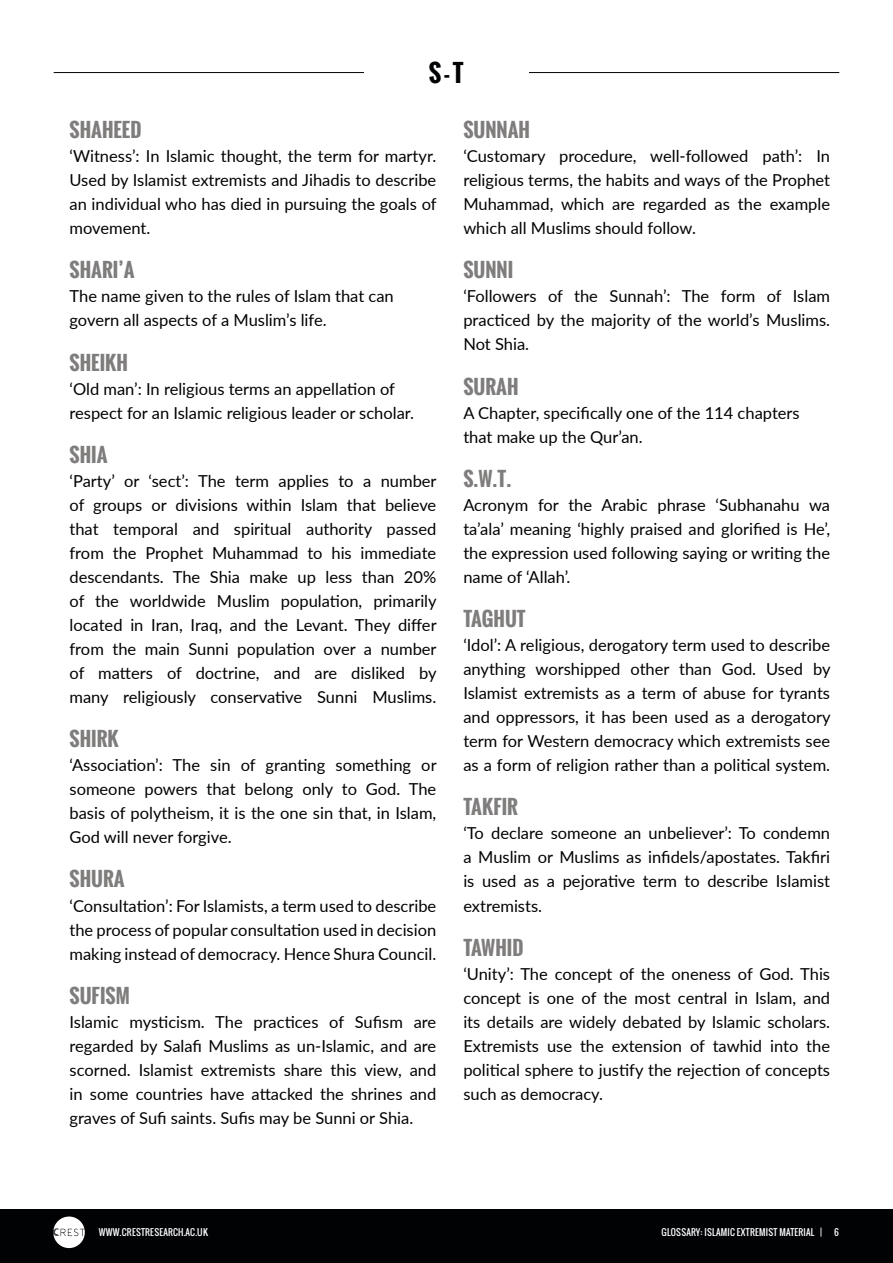
<style>
.page{position:relative;width:893px;height:1263px;background:#fff}
.page>*{position:absolute;margin:0;border:0;box-sizing:border-box;transform-origin:0 0}
.t1{font:700 24px "Oswald";color:#010203}
.Glossary_Headings{font:700 19.5px "Oswald";color:#7f7c7c}
.t2{font:16.5px/24px "Lato";color:#010203;text-align:justify}
.t3{font:9px "Oswald";letter-spacing:.025em;color:#fff}
.t4{font:3.75px/4.1px "DIN Bold Alternate";letter-spacing:-.075em;color:#fff}
</style>
<div class="page">
<div style="left:0;top:1209px;width:893px;height:54px;background:#010203"></div>
<svg style="left:53px;top:1216px;width:32px;height:32px"></svg>
<hr style="left:54px;top:72px;width:785px;height:1px;background:#010203">
<div style="left:364px;top:54px;width:164px;height:36px;background:#fff"></div>
<p class="t1" style="left:429px;top:55px;width:36px">S - T</p>
<p class="Glossary_Headings" style="left:70px;top:115px;width:73px">SHAHEED</p>
<p class="t2" style="left:70px;top:143px;width:369px">‘Witness’: In Islamic thought, the term for martyr.<br>Used by Islamist extremists and Jihadis to describe an individual who has died in pursuing the goals of movement.</p>
<p class="Glossary_Headings" style="left:70px;top:256px;width:66px">SHARI’A</p>
<p class="t2" style="left:70px;top:284px;width:326px">The name given to the rules of Islam that can govern all aspects of a Muslim’s life.</p>
<p class="Glossary_Headings" style="left:70px;top:348px;width:60px">SHEIKH</p>
<p class="t2" style="left:70px;top:376px;width:346px">‘Old man’: In religious terms an appellation of respect for an Islamic religious leader or scholar.</p>
<p class="Glossary_Headings" style="left:70px;top:440px;width:39px">SHIA</p>
<p class="t2" style="left:70px;top:468px;width:369px">‘Party’ or ‘sect’: The term applies to a number of groups or divisions within Islam that believe that temporal and spiritual authority passed from the Prophet Muhammad to his immediate descendants. The Shia make up less than 20% of the worldwide Muslim population, primarily located in Iran, Iraq, and the Levant. They differ from the main Sunni population over a number of matters of doctrine, and are disliked by many religiously conservative Sunni Muslims.</p>
<p class="Glossary_Headings" style="left:70px;top:724px;width:51px">SHIRK</p>
<p class="t2" style="left:70px;top:752px;width:369px">‘Association’: The sin of granting something or someone powers that belong only to God. The basis of polytheism, it is the one sin that, in Islam, God will never forgive.</p>
<p class="Glossary_Headings" style="left:70px;top:865px;width:57px">SHURA</p>
<p class="t2" style="left:70px;top:893px;width:368px">‘Consultation’: For Islamists, a term used to describe the process of popular consultation used in decision making instead of democracy. Hence Shura Council.</p>
<p class="Glossary_Headings" style="left:70px;top:981px;width:62px">SUFISM</p>
<p class="t2" style="left:70px;top:1009px;width:368px">Islamic mysticism. The practices of Sufism are regarded by Salafi Muslims as un-Islamic, and are scorned. Islamist extremists share this view, and in some countries have attacked the shrines and graves of Sufi saints. Sufis may be Sunni or Shia.</p>
<p class="Glossary_Headings" style="left:463px;top:115px;width:68px">SUNNAH</p>
<p class="t2" style="left:463px;top:143px;width:368px">‘Customary procedure, well-followed path’: In religious terms, the habits and ways of the Prophet Muhammad, which are regarded as the example which all Muslims should follow.</p>
<p class="Glossary_Headings" style="left:463px;top:256px;width:51px">SUNNI</p>
<p class="t2" style="left:463px;top:284px;width:368px">‘Followers of the Sunnah’: The form of Islam practiced by the majority of the world’s Muslims.<br>Not Shia.</p>
<p class="Glossary_Headings" style="left:463px;top:372px;width:57px">SURAH</p>
<p class="t2" style="left:463px;top:400px;width:338px">A Chapter, specifically one of the 114 chapters that make up the Qur’an.</p>
<p class="Glossary_Headings" style="left:463px;top:464px;width:49px">S.W.T.</p>
<p class="t2" style="left:463px;top:492px;width:368px">Acronym for the Arabic phrase ‘Subhanahu wa ta’ala’ meaning ‘highly praised and glorified is He’, the expression used following saying or writing the name of ‘Allah’.</p>
<p class="Glossary_Headings" style="left:463px;top:604px;width:64px">TAGHUT</p>
<p class="t2" style="left:463px;top:632px;width:369px">‘Idol’: A religious, derogatory term used to describe anything worshipped other than God. Used by Islamist extremists as a term of abuse for tyrants and oppressors, it has been used as a derogatory term for Western democracy which extremists see as a form of religion rather than a political system.</p>
<p class="Glossary_Headings" style="left:463px;top:793px;width:56px">TAKFIR</p>
<p class="t2" style="left:463px;top:821px;width:368px">‘To declare someone an unbeliever’: To condemn a Muslim or Muslims as infidels/apostates. Takfiri is used as a pejorative term to describe Islamist extremists.</p>
<p class="Glossary_Headings" style="left:463px;top:933px;width:62px">TAWHID</p>
<p class="t2" style="left:463px;top:961px;width:368px">‘Unity’: The concept of the oneness of God. This concept is one of the most central in Islam, and its details are widely debated by Islamic scholars.<br>Extremists use the extension of tawhid into the political sphere to justify the rejection of concepts such as democracy.</p>
<p class="t3" style="left:99px;top:1225px;width:111px">WWW.CRESTRESEARCH.AC.UK</p>
<p class="t3" style="left:661px;top:1225px;width:162px">GLOSSARY: ISLAMIC EXTREMIST MATERIAL |</p>
<p class="t3" style="left:834px;top:1225px;width:6px">6</p>
<p class="t4" style="left:89px;top:1228px;width:53px">CENTRE FOR RESEARCH AND<br>EVIDENCE ON SECURITY THREATS</p>
</div>
